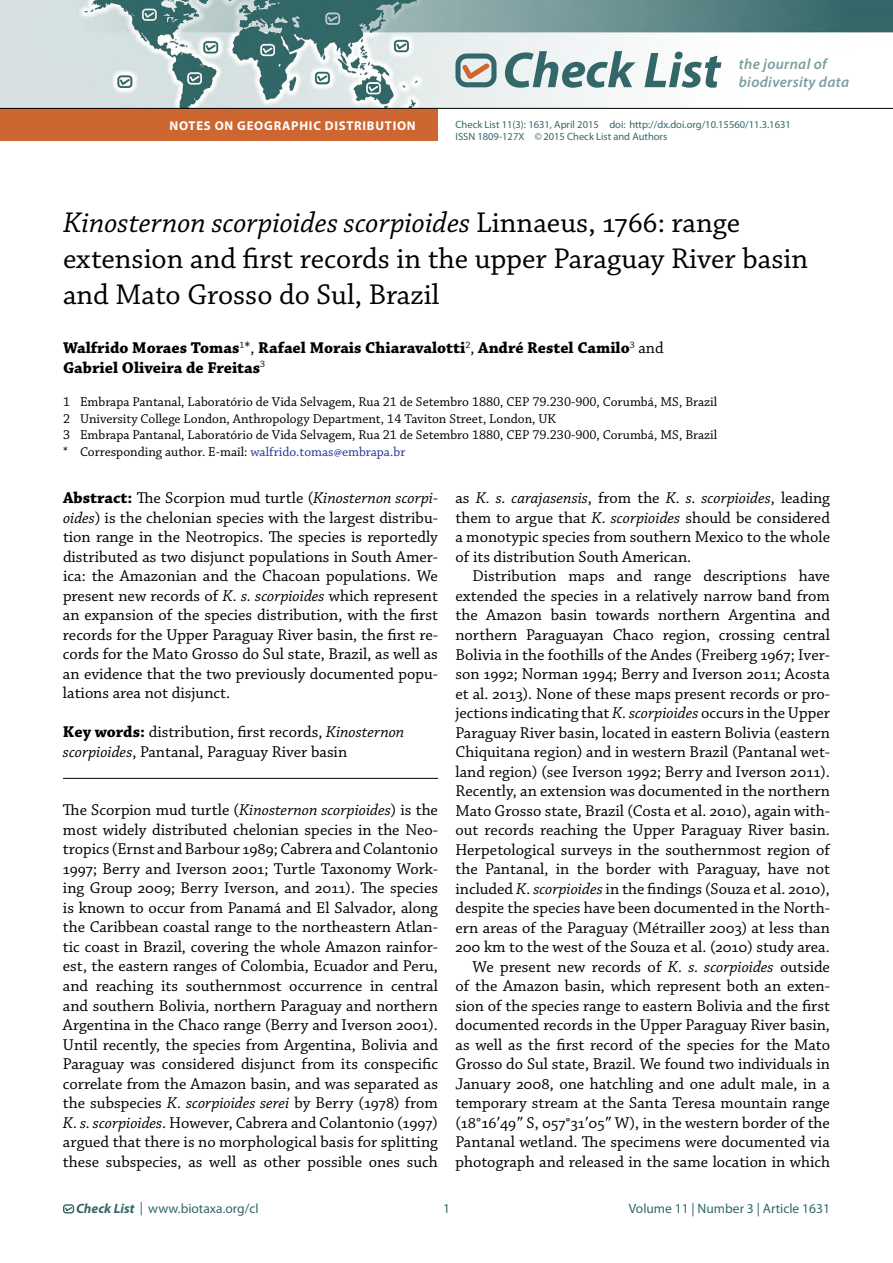
<style>
.page{position:relative;width:893px;height:1263px;background:#fff}
.page>*{position:absolute;margin:0;border:0;box-sizing:border-box;transform-origin:0 0}
.t1{font:italic 700 50.7px "Myriad Pro";color:#336769}
.Title{font:30px/36px "Chaparral Pro";color:#000}
.Body{font:16.5px/19.5px "Chaparral Pro";color:#000;text-align:justify}
.Body_First_paragra{font:16.5px/19.5px "Chaparral Pro";color:#000;text-align:justify}
.Abstract{font:16.5px/19.5px "Chaparral Pro";color:#000;text-align:justify}
.Authors{font:700 16.5px/19.5px "Chaparral Pro";color:#000}
.Keywords{font:16.5px/19.5px "Chaparral Pro";color:#000}
.t2{font:italic 600 15px/18px "Myriad Pro";letter-spacing:.02em;color:#7e9fa0}
.Affiliations{font:13.5px "Chaparral Pro";color:#000}
.t3{font:13.5px "Myriad Pro";color:#336769}
.t4{font:700 12.75px "Myriad Pro";letter-spacing:.06em;color:#fff}
.t5{font:10.5px "Myriad Pro";color:#336769}
.s1{font-style:italic}
.s2{font-weight:400}
.s3{color:#293699}
.s4{font-weight:700}
.s5{font-family:"Times New Roman"}
.s6{font-weight:700;font-style:italic}
</style>
<div class="page">
<div style="left:63px;top:1204px;width:11px;height:9px;border:1px solid #336767;border-radius:2px"></div>
<svg style="left:64px;top:1206px;width:9px;height:6px"></svg>
<img style="left:0;top:0;width:893px;height:108px">
<svg style="left:455px;top:53px;width:41px;height:34px"></svg>
<hr style="left:63px;top:778px;width:375px;height:1px;background:#000">
<div style="left:0;top:109px;width:437px;height:32px;background:#ce6631"></div>
<hr style="left:0;top:108px;width:893px;height:1px;background:#000">
<p class="t4" style="left:170px;top:117px;width:248px">NOTES ON GEOGRAPHIC DISTRIBUTION</p>
<p class="t1" style="left:502px;top:37px;width:220px">Check List</p>
<p class="t2" style="left:739px;top:55px;width:112px">the journal of biodiversity data</p>
<p class="t5" style="left:455px;top:118px;width:337px">Check List 11(3): 1631, April 2015 doi: http://dx.doi.org/10.15560/11.3.1631</p>
<p class="t5" style="left:455px;top:130px;width:213px">ISSN 1809-127X ©2015 Check List and Authors</p>
<p class="Title" style="left:63px;top:206px;width:747px"><span class="s1">Kinosternon scorpioides scorpioides</span> Linnaeus, 1766: range extension and first records in the upper Paraguay River basin and Mato Grosso do Sul, Brazil</p>
<p class="Authors" style="left:63px;top:339px;width:602px">Walfrido Moraes Tomas<sup>1</sup><span class="s2">*,</span> Rafael Morais Chiaravalotti<sup>2</sup><span class="s2">,</span> André Restel Camilo<sup>3</sup> <span class="s2">and<br></span>Gabriel Oliveira de Freitas<sup>3</sup></p>
<p class="Affiliations" style="left:63px;top:395px;width:656px">1 Embrapa Pantanal, Laboratório de Vida Selvagem, Rua 21 de Setembro 1880, CEP 79.230-900, Corumbá, MS, Brazil</p>
<p class="Affiliations" style="left:63px;top:411px;width:495px">2 University College London, Anthropology Department, 14 Taviton Street, London, UK</p>
<p class="Affiliations" style="left:63px;top:428px;width:656px">3 Embrapa Pantanal, Laboratório de Vida Selvagem, Rua 21 de Setembro 1880, CEP 79.230-900, Corumbá, MS, Brazil</p>
<p class="Affiliations" style="left:63px;top:444px;width:344px">* Corresponding author. E-mail: <span class="s3">walfrido.tomas@embrapa.br</span></p>
<p class="Abstract" style="left:63px;top:489px;width:376px"><span class="s4">Abstract:</span> The Scorpion mud turtle (<span class="s1">Kinosternon scorpi&shy;oides</span>) is the chelonian species with the largest distribu&shy;tion range in the Neotropics. The species is reportedly distributed as two disjunct populations in South Amer&shy;ica: the Amazonian and the Chacoan populations. We present new records of <span class="s1">K. s. scorpioides</span> which represent an expansion of the species distribution, with the first records for the Upper Paraguay River basin, the first re&shy;cords for the Mato Grosso do Sul state, Brazil, as well as an evidence that the two previously documented popu&shy;lations area not disjunct.</p>
<p class="Keywords" style="left:63px;top:723px;width:343px"><span class="s4">Key words:</span> distribution, first records, <span class="s1">Kinosternon scorpioides</span>, Pantanal, Paraguay River basin</p>
<p class="Body_First_paragra" style="left:63px;top:801px;width:377px">The Scorpion mud turtle (<span class="s1">Kinosternon scorpioides</span>) is the most widely distributed chelonian species in the Neo&shy;tropics (Ernst and Barbour 1989; Cabrera and Colantonio 1997; Berry and Iverson 2001; Turtle Taxonomy Work&shy;ing Group 2009; Berry Iverson, and 2011). The species is known to occur from Panamá and El Salvador, along the Caribbean coastal range to the northeastern Atlan&shy;tic coast in Brazil, covering the whole Amazon rainfor&shy;est, the eastern ranges of Colombia, Ecuador and Peru, and reaching its southernmost occurrence in central and southern Bolivia, northern Paraguay and northern Argentina in the Chaco range (Berry and Iverson 2001).<br>Until recently, the species from Argentina, Bolivia and Paraguay was considered disjunct from its conspecific correlate from the Amazon basin, and was separated as the subspecies <span class="s1">K. scorpioides serei</span> by Berry (1978) from <span class="s1">K. s. scorpioides</span>. However, Cabrera and Colantonio (1997) argued that there is no morphological basis for splitting these subspecies, as well as other possible ones such</p>
<p class="Body_First_paragra" style="left:455px;top:489px;width:376px">as <span class="s1">K. s. carajasensis</span>, from the <span class="s1">K. s. scorpioides</span>, leading them to argue that <span class="s1">K. scorpioides</span> should be considered a monotypic species from southern Mexico to the whole of its distribution South American.</p>
<p class="Body" style="left:455px;top:567px;width:376px;text-indent:17px">Distribution maps and range descriptions have extended the species in a relatively narrow band from the Amazon basin towards northern Argentina and northern Paraguayan Chaco region, crossing central Bolivia in the foothills of the Andes (Freiberg 1967; Iver&shy;son 1992; Norman 1994; Berry and Iverson 2011; Acosta et al. 2013). None of these maps present records or pro&shy;jections indicating that <span class="s1">K. scorpioides</span> occurs in the Upper Paraguay River basin, located in eastern Bolivia (eastern Chiquitana region) and in western Brazil (Pantanal wet&shy;land region) (see Iverson 1992; Berry and Iverson 2011).<br>Recently, an extension was documented in the northern Mato Grosso state, Brazil (Costa et al. 2010), again with&shy;out records reaching the Upper Paraguay River basin.<br>Herpetological surveys in the southernmost region of the Pantanal, in the border with Paraguay, have not included <span class="s1">K. scorpioides</span> in the findings (Souza et al. 2010), despite the species have been documented in the North&shy;ern areas of the Paraguay (Métrailler 2003) at less than 200 km to the west of the Souza et al. (2010) study area.</p>
<p class="Body" style="left:455px;top:957px;width:376px;text-indent:17px">We present new records of <span class="s1">K. s. scorpioides</span> outside of the Amazon basin, which represent both an exten&shy;sion of the species range to eastern Bolivia and the first documented records in the Upper Paraguay River basin, as well as the first record of the species for the Mato Grosso do Sul state, Brazil. We found two individuals in January 2008, one hatchling and one adult male, in a temporary stream at the Santa Teresa mountain range (18°16<span class="s5">′</span>49<span class="s5">″</span> S, 057°31<span class="s5">′</span>05<span class="s5">″</span> W), in the western border of the Pantanal wetland. The specimens were documented via photograph and released in the same location in which</p>
<p class="t3" style="left:76px;top:1200px;width:184px"><span class="s6">Check List</span> | www.biotaxa.org/cl</p>
<p class="t3" style="left:443px;top:1200px;width:8px">1</p>
<p class="t3" style="left:629px;top:1200px;width:203px">Volume 11 | Number 3 | Article 1631</p>
</div>
